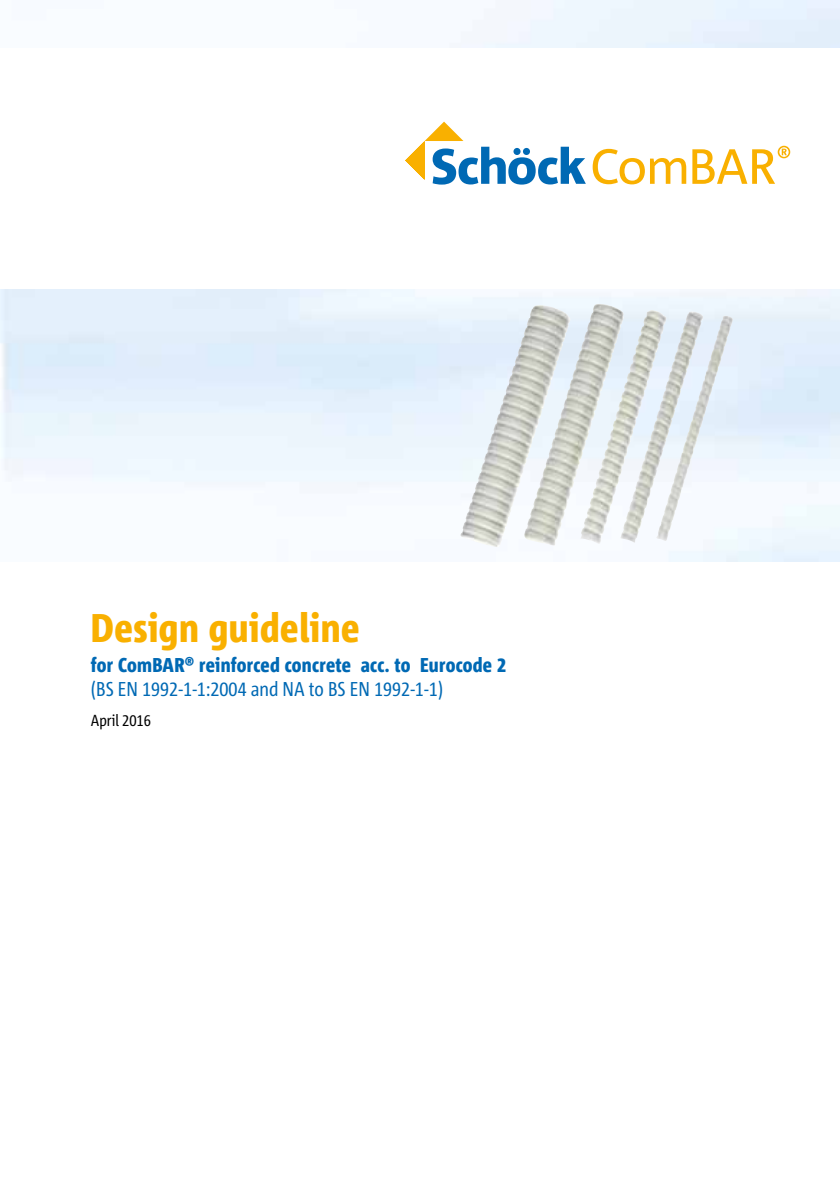
<style>
.page{position:relative;width:840px;height:1191px;background:#fff}
.page>*{position:absolute;margin:0;border:0;box-sizing:border-box;transform-origin:0 0}
.t1{font:800 40px "Corpid Cd Schoeck";letter-spacing:.015em;color:#f9b000}
.t2{font:800 20px "Corpid Cd Schoeck";letter-spacing:.015em;color:#0069b4}
.t3{font:20px "Corpid Cd Schoeck";color:#0069b4}
.t4{font:16px "Corpid Cd Schoeck";color:#000}
</style>
<div class="page">
<img style="left:0;top:0;width:839px;height:561px">
<img style="left:557px;top:304px;width:41px;height:121px">
<div style="left:0;top:48px;width:839px;height:241px;background:#fff"></div>
<svg style="left:405px;top:122px;width:180px;height:63px"></svg>
<svg style="left:592px;top:149px;width:93px;height:35px"></svg>
<svg style="left:692px;top:146px;width:97px;height:38px"></svg>
<h1 class="t1" style="left:91px;top:602px;width:270px">Design guideline</h1>
<p class="t2" style="left:91px;top:652px;width:416px">for ComBAR® reinforced concrete acc. to Eurocode 2</p>
<p class="t3" style="left:91px;top:676px;width:353px">(BS EN 1992-1-1:2004 and NA to BS EN 1992-1-1)</p>
<p class="t4" style="left:91px;top:710px;width:62px">April 2016</p>
</div>
